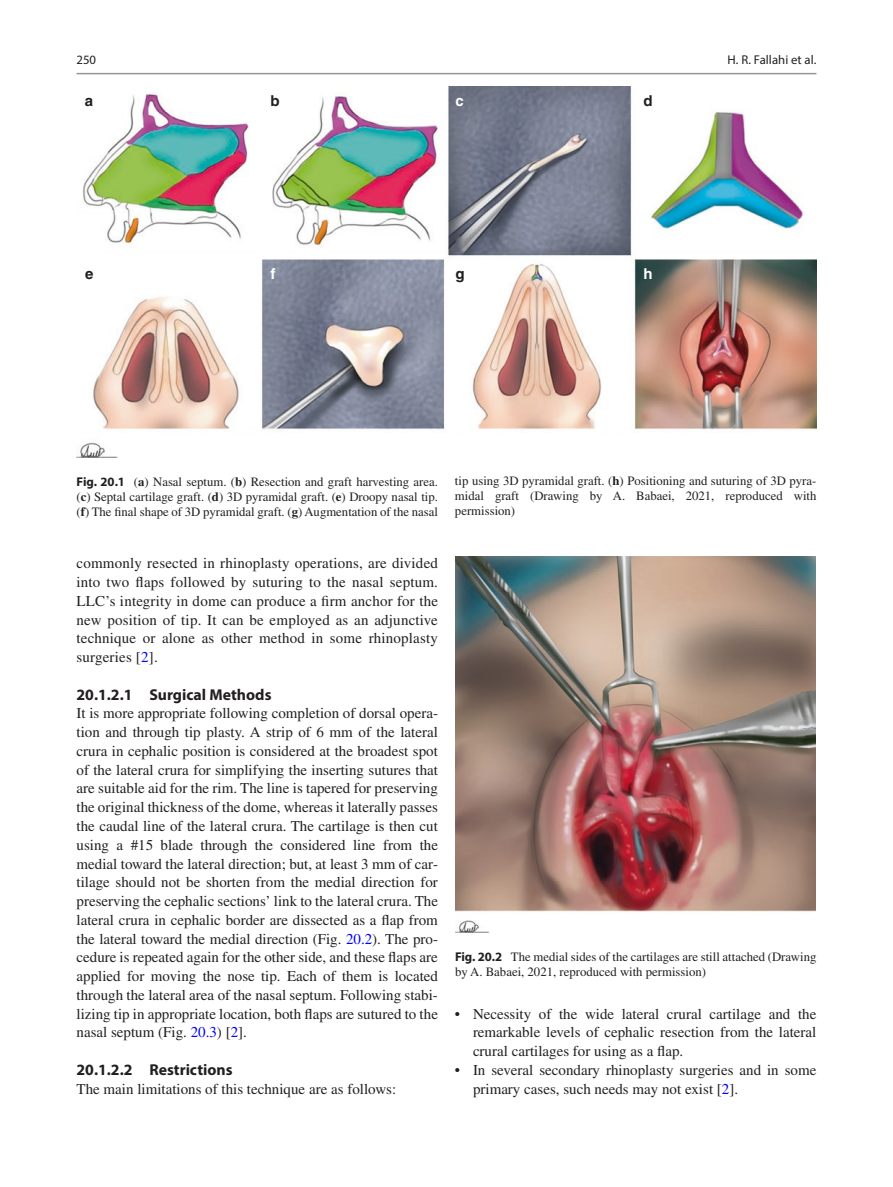
<style>
.page{position:relative;width:893px;height:1187px;background:#fff}
.page>*{position:absolute;margin:0;border:0;box-sizing:border-box;transform-origin:0 0}
.t1{font:700 15.75px "Myriad Pro";color:#231f20}
.t2{font:15px/18.8px "Times LT Std";color:#231f20;text-align:justify}
.t3{font:700 15px "Helvetica";color:#231f20}
.t4{font:700 15px "Helvetica";color:#fff}
.t5{font:12.75px/15px "Times LT Std";color:#231f20;text-align:justify}
.t6{font:12.75px "Myriad Pro Regular 2";letter-spacing:.005em;color:#231f20}
.t7{font:12.75px "Myriad Pro";color:#231f20}
.s1{font-family:"Myriad Pro";font-weight:700}
.s2{font-weight:700}
.s3{color:#00f}
</style>
<div class="page">
<img style="left:77px;top:87px;width:739px;height:370px">
<img style="left:455px;top:556px;width:361px;height:376px">
<hr style="left:77px;top:73px;width:739px;height:1px;background:#939598">
<p class="t7" style="left:77px;top:52px;width:21px">250</p>
<p class="t3" style="left:85px;top:92px;width:10px">a</p>
<p class="t3" style="left:270px;top:92px;width:11px">b</p>
<p class="t4" style="left:455px;top:92px;width:10px">c</p>
<p class="t3" style="left:643px;top:92px;width:11px">d</p>
<p class="t3" style="left:85px;top:264px;width:10px">e</p>
<p class="t4" style="left:271px;top:264px;width:6px">f</p>
<p class="t3" style="left:455px;top:264px;width:11px">g</p>
<p class="t4" style="left:643px;top:264px;width:11px">h</p>
<p class="t6" style="left:727px;top:52px;width:90px">H. R. Fallahi et al.</p>
<p class="t5" style="left:77px;top:474px;width:363px"><span class="s1">Fig. 20.1</span> (<span class="s2">a</span>) Nasal septum. (<span class="s2">b</span>) Resection and graft harvesting area. (<span class="s2">c</span>) Septal cartilage graft. (<span class="s2">d</span>) 3D pyramidal graft. (<span class="s2">e</span>) Droopy nasal tip. (<span class="s2">f</span>) The final shape of 3D pyramidal graft. (<span class="s2">g</span>) Augmentation of the nasal</p>
<p class="t5" style="left:455px;top:473px;width:363px">tip using 3D pyramidal graft. (<span class="s2">h</span>) Positioning and suturing of 3D pyra&shy;midal graft (Drawing by A. Babaei, 2021, reproduced with permission)</p>
<p class="t2" style="left:77px;top:554px;width:363px">commonly resected in rhinoplasty operations, are divided into two flaps followed by suturing to the nasal septum.<br>LLC’s integrity in dome can produce a firm anchor for the new position of tip. It can be employed as an adjunctive technique or alone as other method in some rhinoplasty surgeries [<span class="s3">2</span>].</p>
<p class="t1" style="left:77px;top:684px;width:196px">20.1.2.1 Surgical Methods</p>
<p class="t2" style="left:77px;top:704px;width:363px">It is more appropriate following completion of dorsal opera&shy;tion and through tip plasty. A strip of 6 mm of the lateral crura in cephalic position is considered at the broadest spot of the lateral crura for simplifying the inserting sutures that are suitable aid for the rim. The line is tapered for preserving the original thickness of the dome, whereas it laterally passes the caudal line of the lateral crura. The cartilage is then cut using a #15 blade through the considered line from the medial toward the lateral direction; but, at least 3 mm of car&shy;tilage should not be shorten from the medial direction for preserving the cephalic sections’ link to the lateral crura. The lateral crura in cephalic border are dissected as a flap from the lateral toward the medial direction (Fig. <span class="s3">20.2</span>). The pro&shy;cedure is repeated again for the other side, and these flaps are applied for moving the nose tip. Each of them is located through the lateral area of the nasal septum. Following stabi&shy;lizing tip in appropriate location, both flaps are sutured to the nasal septum (Fig. <span class="s3">20.3</span>) [<span class="s3">2</span>].</p>
<p class="t1" style="left:77px;top:1059px;width:158px">20.1.2.2 Restrictions</p>
<p class="t2" style="left:77px;top:1079px;width:321px">The main limitations of this technique are as follows:</p>
<p class="t5" style="left:455px;top:949px;width:363px"><span class="s1">Fig. 20.2</span> The medial sides of the cartilages are still attached (Drawing by A. Babaei, 2021, reproduced with permission)</p>
<p class="t2" style="left:473px;top:1004px;width:345px;text-indent:-18px">• Necessity of the wide lateral crural cartilage and the remarkable levels of cephalic resection from the lateral crural cartilages for using as a flap.</p>
<p class="t2" style="left:473px;top:1060px;width:345px;text-indent:-18px">• In several secondary rhinoplasty surgeries and in some primary cases, such needs may not exist [<span class="s3">2</span>].</p>
</div>
